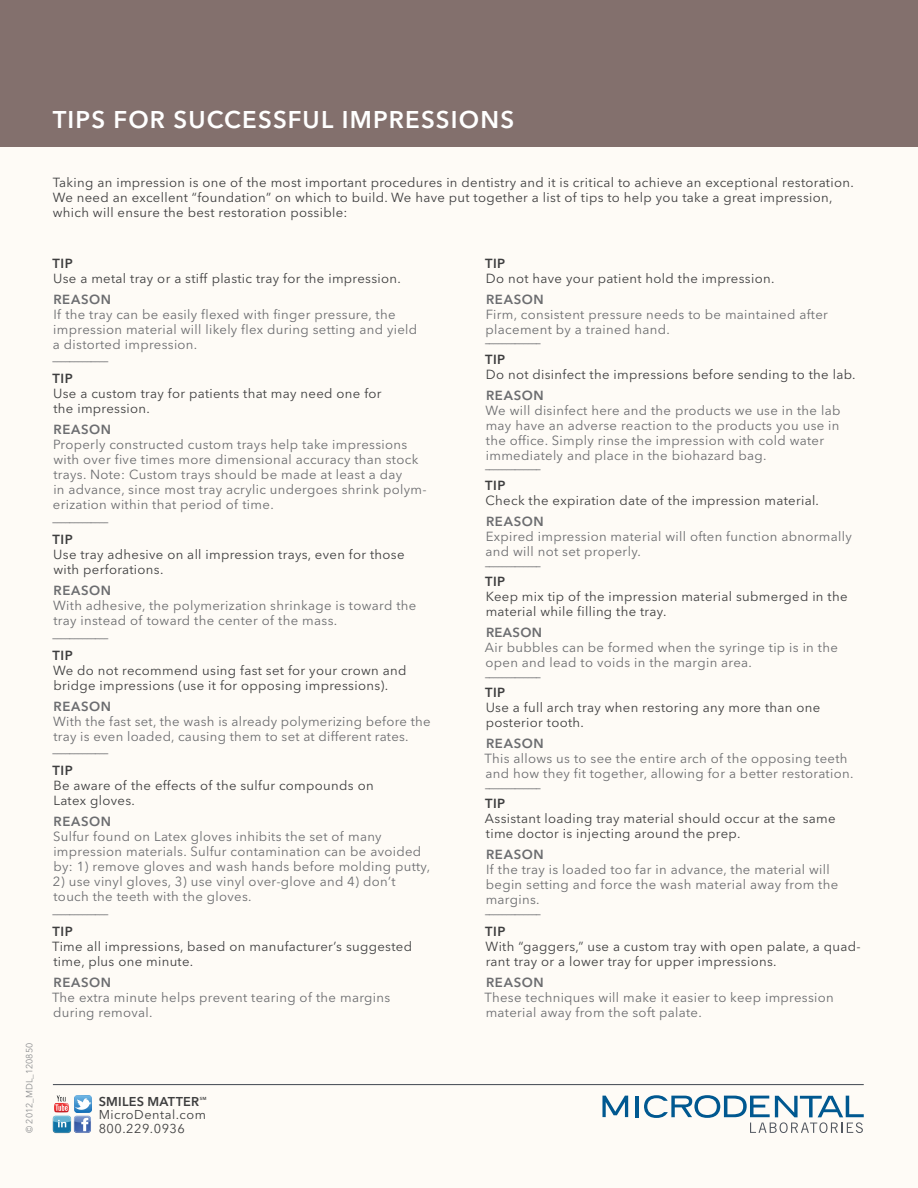
<style>
.page{position:relative;width:918px;height:1188px;background:#fff}
.page>*{position:absolute;margin:0;border:0;box-sizing:border-box;transform-origin:0 0}
.t1{font:600 24px "Avenir Next LT Pro";letter-spacing:.05em;color:#fff}
.t2{font:13.2px/15px "Avenir Next LT Pro";letter-spacing:.025em;color:#6c6d70}
.t3{font:13.2px/15px "Avenir Next LT Pro";letter-spacing:.025em;color:#3e3e3f}
.t4{font:600 13.2px "Avenir Next LT Pro";letter-spacing:.045em;color:#6c6d70}
.t5{font:600 13.2px "Avenir Next LT Pro";letter-spacing:.04em;color:#3e3e3f}
.t6{font:12.75px/13.6px "Avenir Next LT Pro";letter-spacing:.04em;color:#3e3e3f}
.t7{font:600 12.75px "Avenir Next LT Pro";letter-spacing:.02em;color:#3e3e3f}
.t8{font:9px "Avenir Next LT Pro";color:#808285}
.t9{font:600 4.35px "Avenir Next LT Pro";color:#3e3e3f}
</style>
<div class="page">
<div style="left:0;top:0;width:917px;height:1188px;background:#fefbf6"></div>
<img style="left:73px;top:1115px;width:18px;height:18px">
<img style="left:74px;top:1096px;width:17px;height:16px">
<img style="left:55px;top:1096px;width:14px;height:16px">
<img style="left:53px;top:1115px;width:18px;height:18px">
<hr style="left:53px;top:1084px;width:810px;height:1px;background:#535860">
<svg style="left:635px;top:1096px;width:3px;height:21px"></svg>
<svg style="left:602px;top:1095px;width:26px;height:22px"></svg>
<svg style="left:644px;top:1095px;width:219px;height:38px"></svg>
<div style="left:0;top:0;width:917px;height:147px;background:#83706d"></div>
<h1 class="t1" style="left:53px;top:105px;width:462px">TIPS FOR SUCCESSFUL IMPRESSIONS</h1>
<p class="t8" style="left:24px;top:1133px;width:92px;rotate:-90deg">© 2012_MDL_120850</p>
<p class="t3" style="left:53px;top:175px;width:802px">Taking an impression is one of the most important procedures in dentistry and it is critical to achieve an exceptional restoration.<br>We need an excellent “foundation” on which to build. We have put together a list of tips to help you take a great impression, which will ensure the best restoration possible:</p>
<p class="t5" style="left:52px;top:255px;width:22px">TIP</p>
<p class="t3" style="left:53px;top:271px;width:349px">Use a metal tray or a stiff plastic tray for the impression.</p>
<p class="t4" style="left:53px;top:291px;width:59px">REASON</p>
<p class="t2" style="left:53px;top:307px;width:365px">If the tray can be easily flexed with finger pressure, the impression material will likely flex during setting and yield a distorted impression.</p>
<p class="t2" style="left:52px;top:353px;width:58px">–––––––––––––</p>
<p class="t5" style="left:52px;top:371px;width:22px">TIP</p>
<p class="t3" style="left:53px;top:386px;width:330px">Use a custom tray for patients that may need one for the impression.</p>
<p class="t4" style="left:53px;top:422px;width:59px">REASON</p>
<p class="t2" style="left:53px;top:437px;width:375px">Properly constructed custom trays help take impressions with over five times more dimensional accuracy than stock trays. Note: Custom trays should be made at least a day<br>in advance, since most tray acrylic undergoes shrink polym&shy;erization within that period of time.</p>
<p class="t2" style="left:52px;top:514px;width:58px">–––––––––––––</p>
<p class="t5" style="left:53px;top:531px;width:22px">TIP</p>
<p class="t3" style="left:53px;top:547px;width:353px">Use tray adhesive on all impression trays, even for those with perforations.</p>
<p class="t4" style="left:53px;top:582px;width:59px">REASON</p>
<p class="t2" style="left:53px;top:598px;width:364px">With adhesive, the polymerization shrinkage is toward the tray instead of toward the center of the mass.</p>
<p class="t2" style="left:52px;top:629px;width:58px">–––––––––––––</p>
<p class="t5" style="left:53px;top:647px;width:22px">TIP</p>
<p class="t3" style="left:53px;top:662px;width:354px">We do not recommend using fast set for your crown and bridge impressions (use it for opposing impressions).</p>
<p class="t4" style="left:53px;top:698px;width:59px">REASON</p>
<p class="t2" style="left:53px;top:713px;width:379px">With the fast set, the wash is already polymerizing before the tray is even loaded, causing them to set at different rates.</p>
<p class="t2" style="left:52px;top:745px;width:58px">–––––––––––––</p>
<p class="t5" style="left:53px;top:762px;width:22px">TIP</p>
<p class="t3" style="left:53px;top:778px;width:321px">Be aware of the effects of the sulfur compounds on<br>Latex gloves.</p>
<p class="t4" style="left:54px;top:813px;width:59px">REASON</p>
<p class="t2" style="left:53px;top:829px;width:378px">Sulfur found on Latex gloves inhibits the set of many impression materials. Sulfur contamination can be avoided by: 1) remove gloves and wash hands before molding putty,</p>
<p class="t2" style="left:53px;top:874px;width:344px">2) use vinyl gloves, 3) use vinyl over-glove and 4) don’t touch the teeth with the gloves.</p>
<p class="t2" style="left:52px;top:905px;width:58px">–––––––––––––</p>
<p class="t5" style="left:53px;top:923px;width:22px">TIP</p>
<p class="t3" style="left:52px;top:938px;width:361px">Time all impressions, based on manufacturer’s suggested time, plus one minute.</p>
<p class="t4" style="left:54px;top:974px;width:59px">REASON</p>
<p class="t2" style="left:52px;top:989px;width:339px">The extra minute helps prevent tearing of the margins during removal.</p>
<p class="t5" style="left:485px;top:255px;width:22px">TIP</p>
<p class="t3" style="left:485px;top:271px;width:290px">Do not have your patient hold the impression.</p>
<p class="t4" style="left:486px;top:291px;width:59px">REASON</p>
<p class="t2" style="left:485px;top:307px;width:343px">Firm, consistent pressure needs to be maintained after placement by a trained hand.</p>
<p class="t2" style="left:484px;top:335px;width:58px">–––––––––––––</p>
<p class="t5" style="left:485px;top:351px;width:22px">TIP</p>
<p class="t3" style="left:485px;top:367px;width:371px">Do not disinfect the impressions before sending to the lab.</p>
<p class="t4" style="left:486px;top:387px;width:59px">REASON</p>
<p class="t2" style="left:485px;top:403px;width:356px">We will disinfect here and the products we use in the lab may have an adverse reaction to the products you use in the office. Simply rinse the impression with cold water immediately and place in the biohazard bag.</p>
<p class="t2" style="left:484px;top:461px;width:58px">–––––––––––––</p>
<p class="t5" style="left:485px;top:477px;width:22px">TIP</p>
<p class="t3" style="left:485px;top:493px;width:335px">Check the expiration date of the impression material.</p>
<p class="t4" style="left:486px;top:513px;width:59px">REASON</p>
<p class="t2" style="left:485px;top:529px;width:367px">Expired impression material will often function abnormally and will not set properly.</p>
<p class="t2" style="left:484px;top:557px;width:58px">–––––––––––––</p>
<p class="t5" style="left:485px;top:573px;width:22px">TIP</p>
<p class="t3" style="left:485px;top:589px;width:363px">Keep mix tip of the impression material submerged in the material while filling the tray.</p>
<p class="t4" style="left:486px;top:624px;width:58px">REASON</p>
<p class="t2" style="left:484px;top:640px;width:354px">Air bubbles can be formed when the syringe tip is in the open and lead to voids in the margin area.</p>
<p class="t2" style="left:484px;top:668px;width:58px">–––––––––––––</p>
<p class="t5" style="left:485px;top:684px;width:22px">TIP</p>
<p class="t3" style="left:485px;top:700px;width:336px">Use a full arch tray when restoring any more than one posterior tooth.</p>
<p class="t4" style="left:486px;top:735px;width:59px">REASON</p>
<p class="t2" style="left:484px;top:751px;width:370px">This allows us to see the entire arch of the opposing teeth and how they fit together, allowing for a better restoration.</p>
<p class="t2" style="left:484px;top:779px;width:58px">–––––––––––––</p>
<p class="t5" style="left:485px;top:795px;width:22px">TIP</p>
<p class="t3" style="left:484px;top:811px;width:352px">Assistant loading tray material should occur at the same time doctor is injecting around the prep.</p>
<p class="t4" style="left:486px;top:846px;width:59px">REASON</p>
<p class="t2" style="left:485px;top:862px;width:354px">If the tray is loaded too far in advance, the material will begin setting and force the wash material away from the margins.</p>
<p class="t2" style="left:484px;top:905px;width:58px">–––––––––––––</p>
<p class="t5" style="left:485px;top:923px;width:22px">TIP</p>
<p class="t3" style="left:485px;top:938px;width:376px">With “gaggers,” use a custom tray with open palate, a quad&shy;rant tray or a lower tray for upper impressions.</p>
<p class="t4" style="left:486px;top:974px;width:59px">REASON</p>
<p class="t2" style="left:484px;top:989px;width:351px">These techniques will make it easier to keep impression material away from the soft palate.</p>
<p class="t7" style="left:99px;top:1093px;width:102px">SMILES MATTER</p>
<p class="t6" style="left:99px;top:1108px;width:109px">MicroDental.com<br>800.229.0936</p>
<p class="t9" style="left:200px;top:1095px;width:8px">SM</p>
</div>
